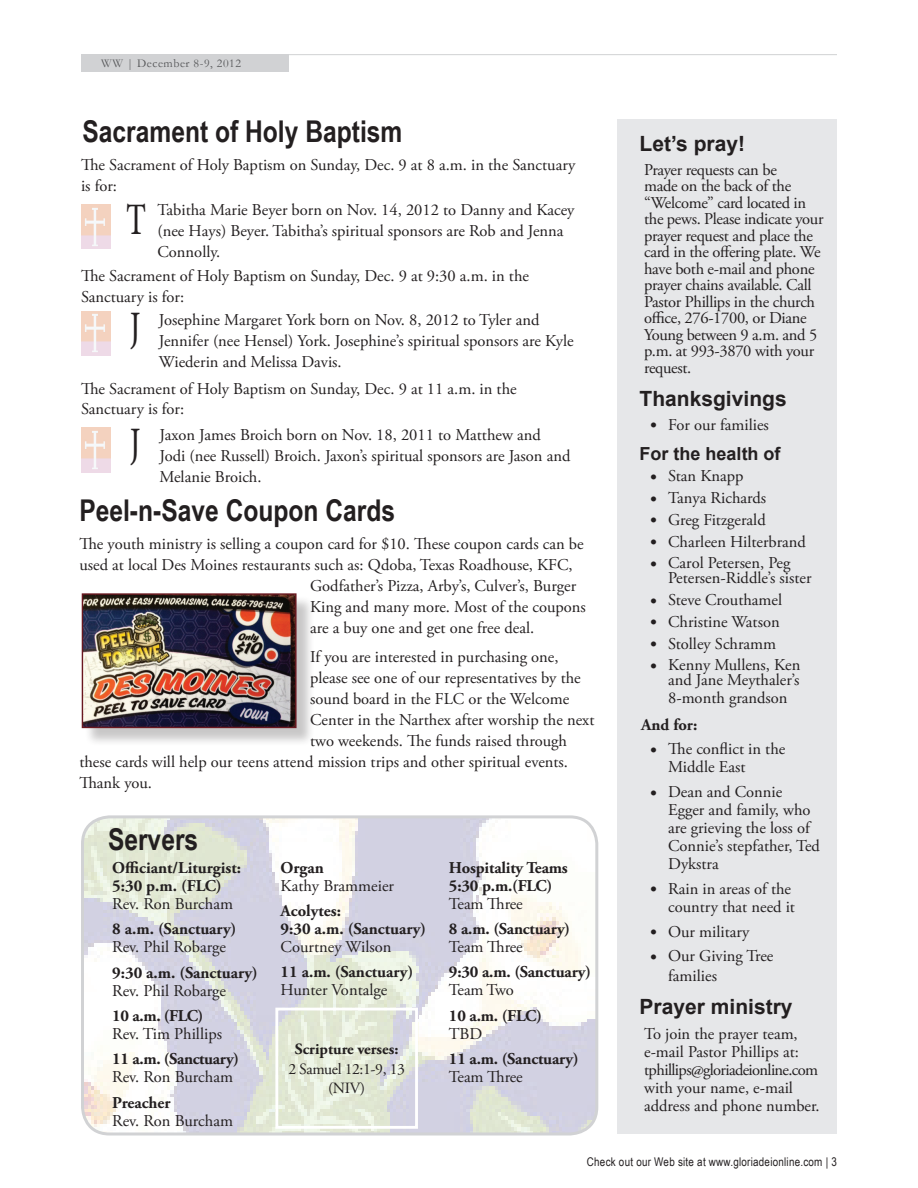
<style>
.page{position:relative;width:918px;height:1188px;background:#fff}
.page>*{position:absolute;margin:0;border:0;box-sizing:border-box;transform-origin:0 0}
.t1{font:45px "Minion Pro";color:#231f20;scale:.72 1}
.t2{font:700 30px "Arial Narrow";color:#231f20}
.t3{font:700 21px "Arial";color:#231f20}
.t4{font:700 18px "Arial";color:#231f20}
.t5{font:16.5px/18px "Adobe Garamond Pro";color:#231f20}
.t6{font:16.5px/16.5px "Adobe Garamond Pro";letter-spacing:-.02em;color:#231f20}
.t7{font:700 16.5px/18px "Adobe Garamond Pro";color:#231f20}
.t8{font:700 16.5px "Adobe Garamond Pro";letter-spacing:-.02em;color:#231f20}
.t9{font:15.6px/19.5px "Adobe Garamond Pro";letter-spacing:-.025em;color:#231f20;text-align:center}
.t10{font:700 15.6px "Adobe Garamond Pro";color:#231f20}
.t11{font:12px "Arial Narrow";letter-spacing:.02em;color:#231f20}
.t12{font:12px "Garamond";letter-spacing:.045em;color:#57585a}
.s1{font-size:18px}
</style>
<div class="page">
<hr style="left:276px;top:54px;width:561px;height:1px;background:#bcbdc0">
<div style="left:81px;top:54px;width:208px;height:18px;background:#d1d2d4"></div>
<img style="left:81px;top:428px;width:29px;height:44px">
<img style="left:81px;top:205px;width:29px;height:44px">
<img style="left:85px;top:819px;width:511px;height:313px">
<div style="left:81px;top:815px;width:517px;height:321px;border:3px solid #d1d2d4;border-radius:27px"></div>
<div style="left:617px;top:120px;width:220px;height:1014px;background:#e6e7e9"></div>
<div style="left:275px;top:1008px;width:143px;height:121px;border:3px solid #fff"></div>
<img style="left:81px;top:311px;width:29px;height:45px">
<div style="left:84px;top:596px;width:231px;height:151px;background:#231f20;opacity:.25"></div>
<img style="left:84px;top:595px;width:211px;height:131px">
<div style="left:82px;top:593px;width:215px;height:135px;border:1px solid #6a1921"></div>
<p class="t12" style="left:101px;top:56px;width:141px">WW | December 8-9, 2012</p>
<h2 class="t2" style="left:82px;top:108px;width:321px">Sacrament of Holy Baptism</h2>
<p class="t5" style="left:81px;top:155px;width:496px;line-height:21px">The Sacrament of Holy Baptism on Sunday, Dec. 9 at 8 a.m. in the Sanctuary is for:</p>
<p class="t5" style="left:157px;top:200px;width:419px;line-height:21px">Tabitha Marie Beyer born on Nov. 14, 2012 to Danny and Kacey (nee Hays) Beyer. Tabitha’s spiritual sponsors are Rob and Jenna<br>Connolly.</p>
<p class="t5" style="left:81px;top:266px;width:450px;line-height:21px">The Sacrament of Holy Baptism on Sunday, Dec. 9 at 9:30 a.m. in the<br>Sanctuary is for:</p>
<p class="t5" style="left:159px;top:310px;width:416px;line-height:21px">Josephine Margaret York born on Nov. 8, 2012 to Tyler and<br>Jennifer (nee Hensel) York. Josephine’s spiritual sponsors are Kyle<br>Wiederin and Melissa Davis.</p>
<h1 class="t1" style="left:126px;top:190px;width:29px">T</h1>
<h1 class="t1" style="left:130px;top:297px;width:16px">J</h1>
<p class="t5" style="left:81px;top:380px;width:437px;line-height:19.5px">The Sacrament of Holy Baptism on Sunday, Dec. 9 at 11 a.m. in the<br>Sanctuary is for:</p>
<p class="t5" style="left:159px;top:424px;width:413px;line-height:21px">Jaxon James Broich born on Nov. 18, 2011 to Matthew and<br>Jodi (nee Russell) Broich. Jaxon’s spiritual sponsors are Jason and<br>Melanie Broich.</p>
<h2 class="t2" style="left:79px;top:488px;width:317px">Peel-n-Save Coupon Cards</h2>
<p class="t5" style="left:79px;top:535px;width:506px">The youth ministry is selling a coupon card for $10. These coupon cards can be</p>
<p class="t5" style="left:79px;top:556px;width:495px">used at local Des Moines restaurants such as: Qdoba, Texas Roadhouse, KFC,</p>
<p class="t5" style="left:310px;top:577px;width:268px">Godfather’s Pizza, Arby’s, Culver’s, Burger</p>
<p class="t5" style="left:310px;top:598px;width:277px">King and many more. Most of the coupons</p>
<p class="t5" style="left:310px;top:619px;width:226px">are a buy one and get one free deal.</p>
<p class="t5" style="left:310px;top:648px;width:250px">If you are interested in purchasing one,</p>
<p class="t5" style="left:310px;top:669px;width:272px">please see one of our representatives by the</p>
<p class="t5" style="left:310px;top:690px;width:261px">sound board in the FLC or the Welcome</p>
<p class="t5" style="left:310px;top:711px;width:286px">Center in the Narthex after worship the next</p>
<p class="t5" style="left:310px;top:732px;width:259px">two weekends. The funds raised through</p>
<p class="t5" style="left:79px;top:753px;width:490px">these cards will help our teens attend mission trips and other spiritual events.</p>
<p class="t5" style="left:79px;top:774px;width:74px">Thank you.</p>
<h1 class="t1" style="left:130px;top:414px;width:16px">J</h1>
<h2 class="t2" style="left:108px;top:817px;width:92px">Servers</h2>
<p class="t7" style="left:112px;top:859px;width:130px">Officiant/Liturgist:<br>5:30 p.m. (FLC)</p>
<p class="t5" style="left:112px;top:895px;width:122px">Rev. Ron Burcham</p>
<p class="t7" style="left:112px;top:920px;width:126px">8 a.m. (Sanctuary)</p>
<p class="t5" style="left:112px;top:938px;width:115px">Rev. Phil Robarge</p>
<p class="t7" style="left:112px;top:964px;width:147px">9:30 a.m. (Sanctuary)</p>
<p class="t5" style="left:112px;top:982px;width:115px">Rev. Phil Robarge</p>
<p class="t7" style="left:112px;top:1007px;width:93px">10 a.m. (FLC)</p>
<p class="t5" style="left:112px;top:1025px;width:111px">Rev. Tim Phillips</p>
<p class="t8" style="left:112px;top:1049px;width:128px">11 a.m. (Sanctuary)</p>
<p class="t5" style="left:112px;top:1069px;width:122px">Rev. Ron Burcham</p>
<p class="t7" style="left:112px;top:1094px;width:60px">Preacher</p>
<p class="t5" style="left:112px;top:1112px;width:122px">Rev. Ron Burcham</p>
<p class="t7" style="left:281px;top:859px;width:45px">Organ</p>
<p class="t5" style="left:281px;top:877px;width:115px">Kathy Brammeier</p>
<p class="t7" style="left:281px;top:902px;width:147px">Acolytes:<br>9:30 a.m. (Sanctuary)</p>
<p class="t5" style="left:281px;top:938px;width:112px">Courtney Wilson</p>
<p class="t7" style="left:281px;top:964px;width:134px">11 a.m. (Sanctuary)</p>
<p class="t5" style="left:281px;top:982px;width:108px">Hunter Vontalge</p>
<p class="t10" style="left:295px;top:1040px;width:105px">Scripture verses:</p>
<p class="t9" style="left:288px;top:1060px;width:118px">2 Samuel 12:1-9, 13 (NIV)</p>
<p class="t7" style="left:449px;top:859px;width:120px">Hospitality Teams<br>5:30 p.m.(FLC)</p>
<p class="t5" style="left:449px;top:895px;width:75px">Team Three</p>
<p class="t7" style="left:449px;top:920px;width:123px">8 a.m. (Sanctuary)</p>
<p class="t5" style="left:449px;top:938px;width:75px">Team Three</p>
<p class="t7" style="left:449px;top:964px;width:144px">9:30 a.m. (Sanctuary)</p>
<p class="t5" style="left:449px;top:982px;width:66px">Team Two</p>
<p class="t7" style="left:449px;top:1007px;width:95px">10 a.m. (FLC)</p>
<p class="t5" style="left:449px;top:1025px;width:35px">TBD</p>
<p class="t7" style="left:449px;top:1050px;width:131px">11 a.m. (Sanctuary)</p>
<p class="t5" style="left:449px;top:1069px;width:75px">Team Three</p>
<p class="t3" style="left:640px;top:130px;width:107px">Let’s pray!</p>
<p class="t6" style="left:644px;top:162px;width:181px">Prayer requests can be<br>made on the back of the “Welcome” card located in the pews. Please indicate your prayer request and place the card in the offering plate. We have both e-mail and phone prayer chains available. Call<br>Pastor Phillips in the church office, 276-1700, or Diane<br>Young between 9 a.m. and 5 p.m. at 993-3870 with your request.</p>
<p class="t3" style="left:640px;top:385px;width:149px">Thanksgivings</p>
<p class="t5" style="left:650px;top:416px;width:120px"><span class="s1">•</span> For our families</p>
<p class="t4" style="left:640px;top:441px;width:143px">For the health of</p>
<p class="t5" style="left:650px;top:468px;width:95px"><span class="s1">•</span> Stan Knapp</p>
<p class="t5" style="left:650px;top:489px;width:118px"><span class="s1">•</span> Tanya Richards</p>
<p class="t5" style="left:650px;top:511px;width:117px"><span class="s1">•</span> Greg Fitzgerald</p>
<p class="t5" style="left:650px;top:533px;width:157px"><span class="s1">•</span> Charleen Hilterbrand</p>
<p class="t5" style="left:668px;top:556px;width:145px;line-height:15px;text-indent:-18px"><span class="s1">•</span> Carol Petersen, Peg<br>Petersen-Riddle’s sister</p>
<p class="t5" style="left:650px;top:591px;width:134px"><span class="s1">•</span> Steve Crouthamel</p>
<p class="t5" style="left:650px;top:613px;width:131px"><span class="s1">•</span> Christine Watson</p>
<p class="t5" style="left:650px;top:635px;width:128px"><span class="s1">•</span> Stolley Schramm</p>
<p class="t5" style="left:650px;top:658px;width:152px;line-height:15px;text-align:right"><span class="s1">•</span> Kenny Mullens, Ken and Jane Meythaler’s</p>
<p class="t5" style="left:668px;top:690px;width:121px">8-month grandson</p>
<p class="t7" style="left:641px;top:716px;width:58px">And for:</p>
<p class="t5" style="left:668px;top:741px;width:119px;text-indent:-18px"><span class="s1">•</span> The conflict in the<br>Middle East</p>
<p class="t5" style="left:668px;top:783px;width:153px;text-indent:-18px"><span class="s1">•</span> Dean and Connie<br>Egger and family, who are grieving the loss of<br>Connie’s stepfather, Ted<br>Dykstra</p>
<p class="t5" style="left:650px;top:880px;width:146px;text-align:right"><span class="s1">•</span> Rain in areas of the country that need it</p>
<p class="t5" style="left:650px;top:923px;width:101px"><span class="s1">•</span> Our military</p>
<p class="t5" style="left:668px;top:947px;width:107px;line-height:19.5px;text-indent:-18px"><span class="s1">•</span> Our Giving Tree families</p>
<p class="t3" style="left:640px;top:992px;width:154px">Prayer ministry</p>
<p class="t5" style="left:644px;top:1025px;width:177px">To join the prayer team, e-mail Pastor Phillips at: tphillips@gloriadeionline.com with your name, e-mail address and phone number.</p>
<p class="t11" style="left:587px;top:1153px;width:252px">Check out our Web site at www.gloriadeionline.com | 3</p>
</div>
